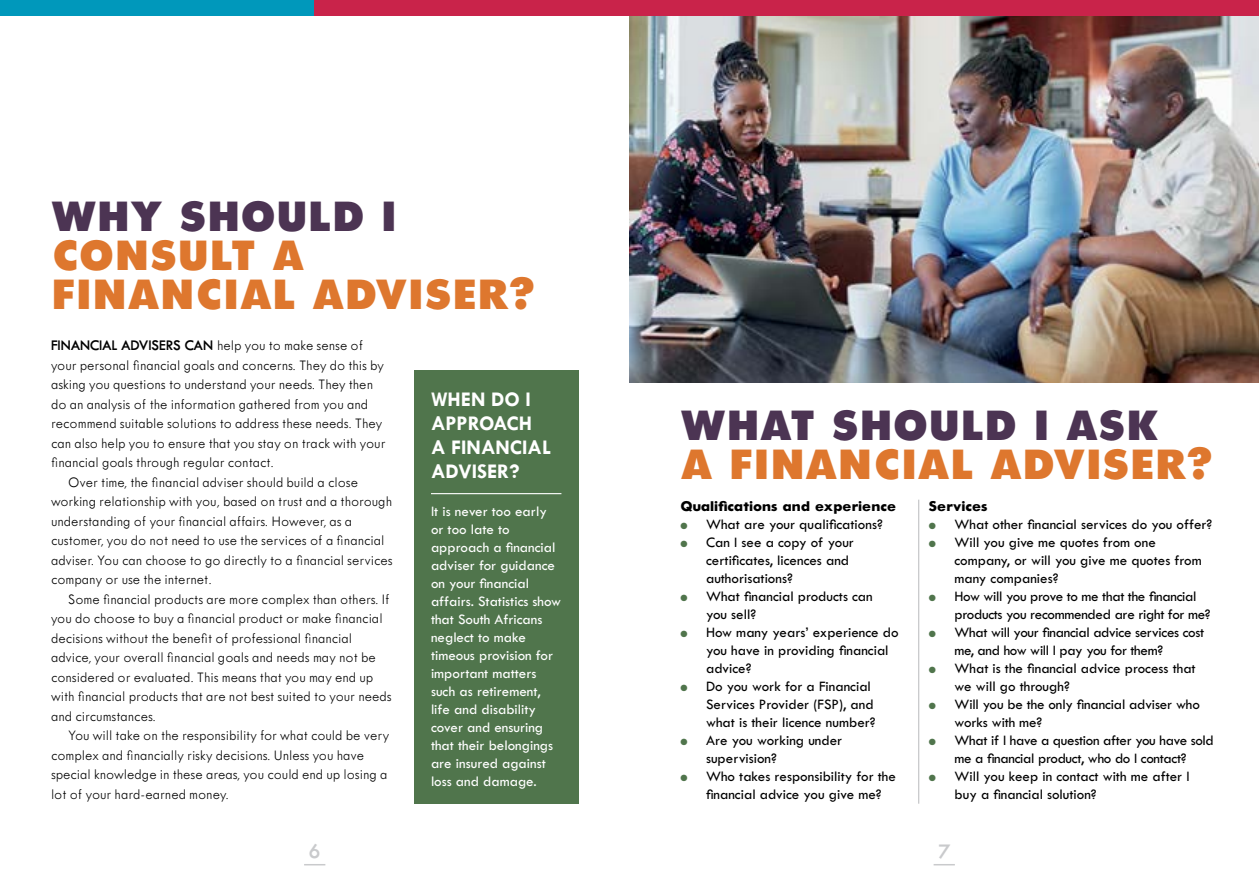
<style>
.page{position:relative;width:1259px;height:893px;background:#fff}
.page>*{position:absolute;margin:0;border:0;box-sizing:border-box;transform-origin:0 0}
.t1{font:800 45px/39px "Tw Cen";color:#de772e}
.t2{font:800 45px "Tw Cen";color:#4c3453}
.t3{font:700 21px/24px "Tw Cen";color:#fff}
.t4{font:600 21px "Tw Cen";color:#c9cacc}
.t5{font:300 15px "Tw Cen";color:#000}
.t6{font:500 15px/18px "Tw Cen";color:#000}
.t7{font:500 15px/18px "Tw Cen";color:#fff}
.t8{font:500 15px/18px "Tw Cen";letter-spacing:-.02em;color:#000}
.t9{font:600 15px "Tw Cen";color:#000}
.t10{font:800 15px "Tw Cen";color:#000}
.s1{font-weight:300}
.s2{color:#50754c}
</style>
<div class="page">
<svg style="left:304px;top:864px;width:21px;height:1px"></svg>
<svg style="left:933px;top:864px;width:22px;height:1px"></svg>
<img style="left:629px;top:15px;width:630px;height:367px">
<div style="left:414px;top:370px;width:164px;height:433px;background:#50754c"></div>
<hr style="left:431px;top:493px;width:130px;height:1px;background:#fff">
<div style="left:0;top:0;width:651px;height:15px;background:#0098bb"></div>
<div style="left:315px;top:0;width:944px;height:15px;background:#c9234a"></div>
<hr style="left:918px;top:500px;width:1px;height:304px;background:#b8babc">
<h1 class="t2" style="left:51px;top:189px;width:348px">WHY SHOULD I</h1>
<h1 class="t1" style="left:51px;top:235px;width:485px">CONSULT A<br>FINANCIAL ADVISER?</h1>
<p class="t9" style="left:51px;top:337px;width:313px">FINANCIAL ADVISERS CAN <span class="s1">help you to make sense of</span></p>
<p class="t5" style="left:51px;top:357px;width:334px">your personal financial goals and concerns. They do this by</p>
<p class="t5" style="left:51px;top:376px;width:323px">asking you questions to understand your needs. They then</p>
<p class="t5" style="left:51px;top:396px;width:318px">do an analysis of the information gathered from you and</p>
<p class="t5" style="left:51px;top:415px;width:333px">recommend suitable solutions to address these needs. They</p>
<p class="t5" style="left:51px;top:435px;width:336px">can also help you to ensure that you stay on track with your</p>
<p class="t5" style="left:51px;top:454px;width:224px">financial goals through regular contact.</p>
<p class="t5" style="left:68px;top:474px;width:291px">Over time, the financial adviser should build a close</p>
<p class="t5" style="left:51px;top:493px;width:342px">working relationship with you, based on trust and a thorough</p>
<p class="t5" style="left:51px;top:513px;width:303px">understanding of your financial affairs. However, as a</p>
<p class="t5" style="left:51px;top:532px;width:335px">customer, you do not need to use the services of a financial</p>
<p class="t5" style="left:51px;top:552px;width:343px">adviser. You can choose to go directly to a financial services</p>
<p class="t5" style="left:51px;top:571px;width:162px">company or use the internet.</p>
<p class="t5" style="left:68px;top:591px;width:323px">Some financial products are more complex than others. If</p>
<p class="t5" style="left:51px;top:610px;width:333px">you do choose to buy a financial product or make financial</p>
<p class="t5" style="left:51px;top:630px;width:303px">decisions without the benefit of professional financial</p>
<p class="t5" style="left:51px;top:649px;width:326px">advice, your overall financial goals and needs may not be</p>
<p class="t5" style="left:51px;top:669px;width:324px">considered or evaluated. This means that you may end up</p>
<p class="t5" style="left:51px;top:688px;width:342px">with financial products that are not best suited to your needs</p>
<p class="t5" style="left:51px;top:708px;width:106px">and circumstances.</p>
<p class="t5" style="left:68px;top:727px;width:323px">You will take on the responsibility for what could be very</p>
<p class="t5" style="left:51px;top:747px;width:315px">complex and financially risky decisions. Unless you have</p>
<p class="t5" style="left:51px;top:766px;width:338px">special knowledge in these areas, you could end up losing a</p>
<p class="t5" style="left:51px;top:786px;width:179px">lot of your hard-earned money.</p>
<h2 class="t3" style="left:431px;top:386px;width:122px">WHEN DO I<br>APPROACH<br>A FINANCIAL<br>ADVISER?</h2>
<p class="t7" style="left:431px;top:503px;width:132px">It is never too early or too late to approach a financial adviser for guidance on your financial affairs. Statistics show that South Africans neglect to make timeous provision for important matters such as retirement, life and disability cover and ensuring that their belongings are insured against loss and damage.</p>
<h1 class="t2" style="left:680px;top:398px;width:479px">WHAT SHOULD I ASK</h1>
<h1 class="t1" style="left:680px;top:443px;width:534px">A FINANCIAL ADVISER?</h1>
<p class="t10" style="left:680px;top:497px;width:217px">Qualifications and experience</p>
<p class="t6" style="left:680px;top:516px;width:204px"><span class="s2">●</span> What are your qualifications?</p>
<p class="t6" style="left:706px;top:534px;width:149px;text-indent:-26px"><span class="s2">●</span> Can I see a copy of your certificates, licences and authorisations?</p>
<p class="t6" style="left:706px;top:588px;width:168px;text-indent:-26px"><span class="s2">●</span> What financial products can you sell?</p>
<p class="t6" style="left:706px;top:624px;width:194px;text-indent:-26px"><span class="s2">●</span> How many years’ experience do you have in providing financial advice?</p>
<p class="t6" style="left:706px;top:678px;width:171px;text-indent:-26px"><span class="s2">●</span> Do you work for a Financial<br>Services Provider (FSP), and what is their licence number?</p>
<p class="t6" style="left:706px;top:732px;width:138px;text-indent:-26px"><span class="s2">●</span> Are you working under supervision?</p>
<p class="t6" style="left:706px;top:768px;width:191px;text-indent:-26px"><span class="s2">●</span> Who takes responsibility for the financial advice you give me?</p>
<p class="t10" style="left:929px;top:497px;width:60px">Services</p>
<p class="t6" style="left:929px;top:516px;width:285px"><span class="s2">●</span> What other financial services do you offer?</p>
<p class="t6" style="left:954px;top:534px;width:249px;text-indent:-26px"><span class="s2">●</span> Will you give me quotes from one company, or will you give me quotes from many companies?</p>
<p class="t8" style="left:954px;top:588px;width:258px;text-indent:-26px"><span class="s2">●</span> How will you prove to me that the financial products you recommended are right for me?</p>
<p class="t8" style="left:954px;top:624px;width:251px;text-indent:-26px"><span class="s2">●</span> What will your financial advice services cost me, and how will I pay you for them?</p>
<p class="t6" style="left:954px;top:660px;width:243px;text-indent:-26px"><span class="s2">●</span> What is the financial advice process that we will go through?</p>
<p class="t6" style="left:954px;top:696px;width:247px;text-indent:-26px"><span class="s2">●</span> Will you be the only financial adviser who works with me?</p>
<p class="t8" style="left:929px;top:732px;width:286px;text-align:center"><span class="s2">●</span> What if I have a question after you have sold me a financial product, who do I contact?</p>
<p class="t6" style="left:954px;top:768px;width:237px;text-indent:-26px"><span class="s2">●</span> Will you keep in contact with me after I buy a financial solution?</p>
<h2 class="t4" style="left:309px;top:840px;width:13px">6</h2>
<h2 class="t4" style="left:938px;top:840px;width:13px">7</h2>
</div>
